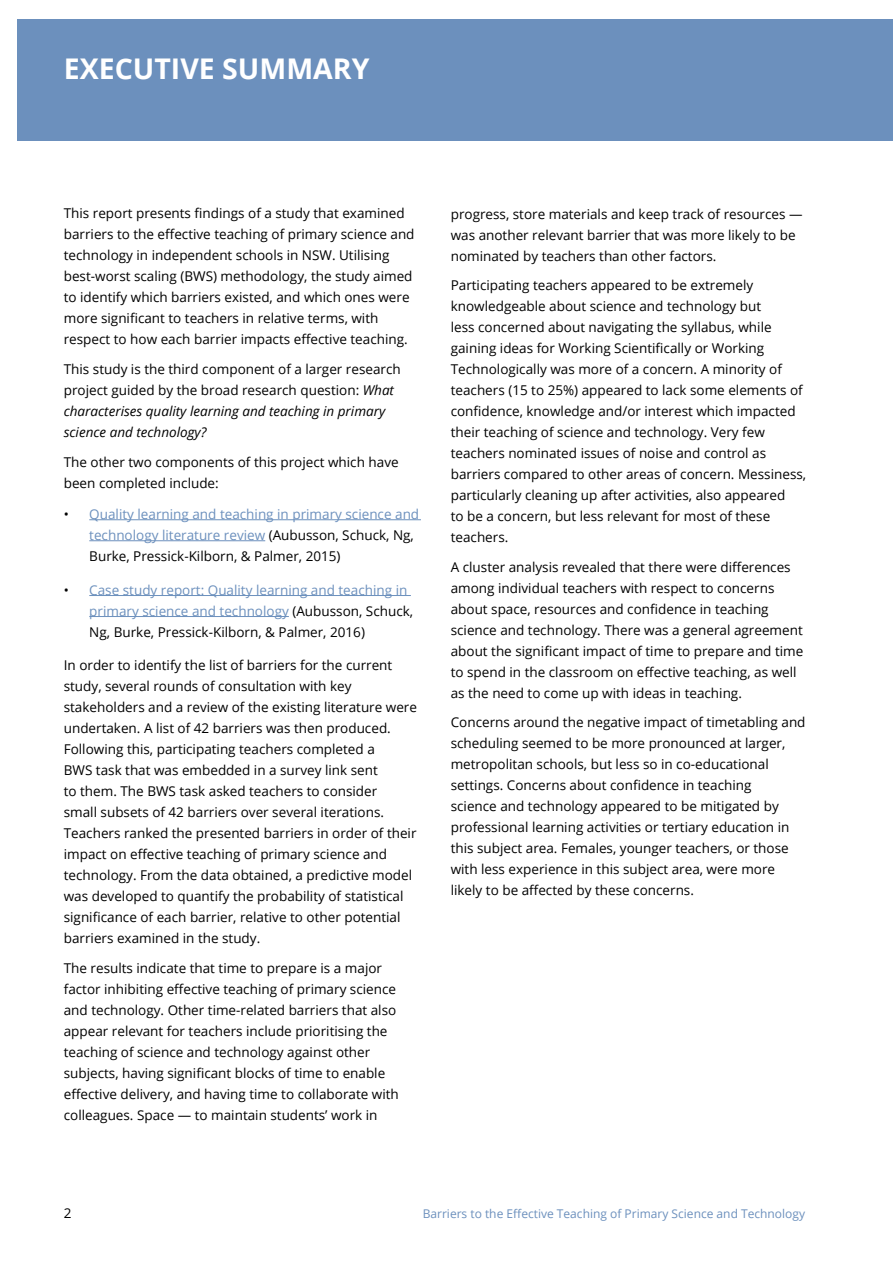
<style>
.page{position:relative;width:893px;height:1263px;background:#fff}
.page>*{position:absolute;margin:0;border:0;box-sizing:border-box;transform-origin:0 0}
.t1{font:700 28.5px "Open Sans";color:#fff}
.t2{font:13.5px/21px "Open Sans";color:#000}
.t3{font:13.5px/21px "Open Sans";color:#6c90bd}
.t4{font:12px "Open Sans";color:#6c90bd}
.s1{font-style:italic}
.s2{color:#000}
</style>
<div class="page">
<div style="left:17px;top:19px;width:876px;height:121px;background:#6c90bd"></div>
<hr style="left:89px;top:519px;width:332px;height:1px;background:#6c90bd">
<hr style="left:89px;top:540px;width:176px;height:1px;background:#6c90bd">
<hr style="left:89px;top:595px;width:322px;height:1px;background:#6c90bd">
<hr style="left:89px;top:616px;width:200px;height:1px;background:#6c90bd">
<h1 class="t1" style="left:64px;top:49px;width:307px">EXECUTIVE SUMMARY</h1>
<p class="t2" style="left:64px;top:202px;width:352px">This report presents findings of a study that examined barriers to the effective teaching of primary science and technology in independent schools in NSW. Utilising best-worst scaling (BWS) methodology, the study aimed to identify which barriers existed, and which ones were more significant to teachers in relative terms, with respect to how each barrier impacts effective teaching.</p>
<p class="t2" style="left:64px;top:358px;width:338px">This study is the third component of a larger research project guided by the broad research question: <span class="s1">What characterises quality learning and teaching in primary science and technology?</span></p>
<p class="t2" style="left:64px;top:452px;width:336px">The other two components of this project which have been completed include:</p>
<p class="t3" style="left:89px;top:503px;width:331px;text-indent:-26px"><span class="s2">•</span> Quality learning and teaching in primary science and technology literature review <span class="s2">(Aubusson, Schuck, Ng,<br>Burke, Pressick-Kilborn, &amp; Palmer, 2015)</span></p>
<p class="t3" style="left:89px;top:579px;width:325px;text-indent:-26px"><span class="s2">•</span> Case study report: Quality learning and teaching in primary science and technology <span class="s2">(Aubusson, Schuck,<br>Ng, Burke, Pressick-Kilborn, &amp; Palmer, 2016)</span></p>
<p class="t2" style="left:64px;top:654px;width:355px">In order to identify the list of barriers for the current study, several rounds of consultation with key stakeholders and a review of the existing literature were undertaken. A list of 42 barriers was then produced.<br>Following this, participating teachers completed a<br>BWS task that was embedded in a survey link sent<br>to them. The BWS task asked teachers to consider<br>small subsets of 42 barriers over several iterations.<br>Teachers ranked the presented barriers in order of their impact on effective teaching of primary science and technology. From the data obtained, a predictive model was developed to quantify the probability of statistical significance of each barrier, relative to other potential barriers examined in the study.</p>
<p class="t2" style="left:64px;top:957px;width:337px">The results indicate that time to prepare is a major factor inhibiting effective teaching of primary science and technology. Other time-related barriers that also appear relevant for teachers include prioritising the teaching of science and technology against other subjects, having significant blocks of time to enable effective delivery, and having time to collaborate with colleagues. Space — to maintain students’ work in</p>
<p class="t2" style="left:451px;top:203px;width:353px">progress, store materials and keep track of resources — was another relevant barrier that was more likely to be nominated by teachers than other factors.</p>
<p class="t2" style="left:451px;top:274px;width:357px">Participating teachers appeared to be extremely knowledgeable about science and technology but<br>less concerned about navigating the syllabus, while gaining ideas for Working Scientifically or Working Technologically was more of a concern. A minority of teachers (15 to 25%) appeared to lack some elements of confidence, knowledge and/or interest which impacted their teaching of science and technology. Very few teachers nominated issues of noise and control as barriers compared to other areas of concern. Messiness, particularly cleaning up after activities, also appeared<br>to be a concern, but less relevant for most of these teachers.</p>
<p class="t2" style="left:451px;top:556px;width:354px">A cluster analysis revealed that there were differences among individual teachers with respect to concerns about space, resources and confidence in teaching science and technology. There was a general agreement about the significant impact of time to prepare and time to spend in the classroom on effective teaching, as well as the need to come up with ideas in teaching.</p>
<p class="t2" style="left:451px;top:712px;width:356px">Concerns around the negative impact of timetabling and scheduling seemed to be more pronounced at larger, metropolitan schools, but less so in co-educational settings. Concerns about confidence in teaching<br>science and technology appeared to be mitigated by professional learning activities or tertiary education in this subject area. Females, younger teachers, or those with less experience in this subject area, were more likely to be affected by these concerns.</p>
<p class="t2" style="left:64px;top:1203px;width:9px">2</p>
<p class="t4" style="left:423px;top:1205px;width:384px">Barriers to the Effective Teaching of Primary Science and Technology</p>
</div>
